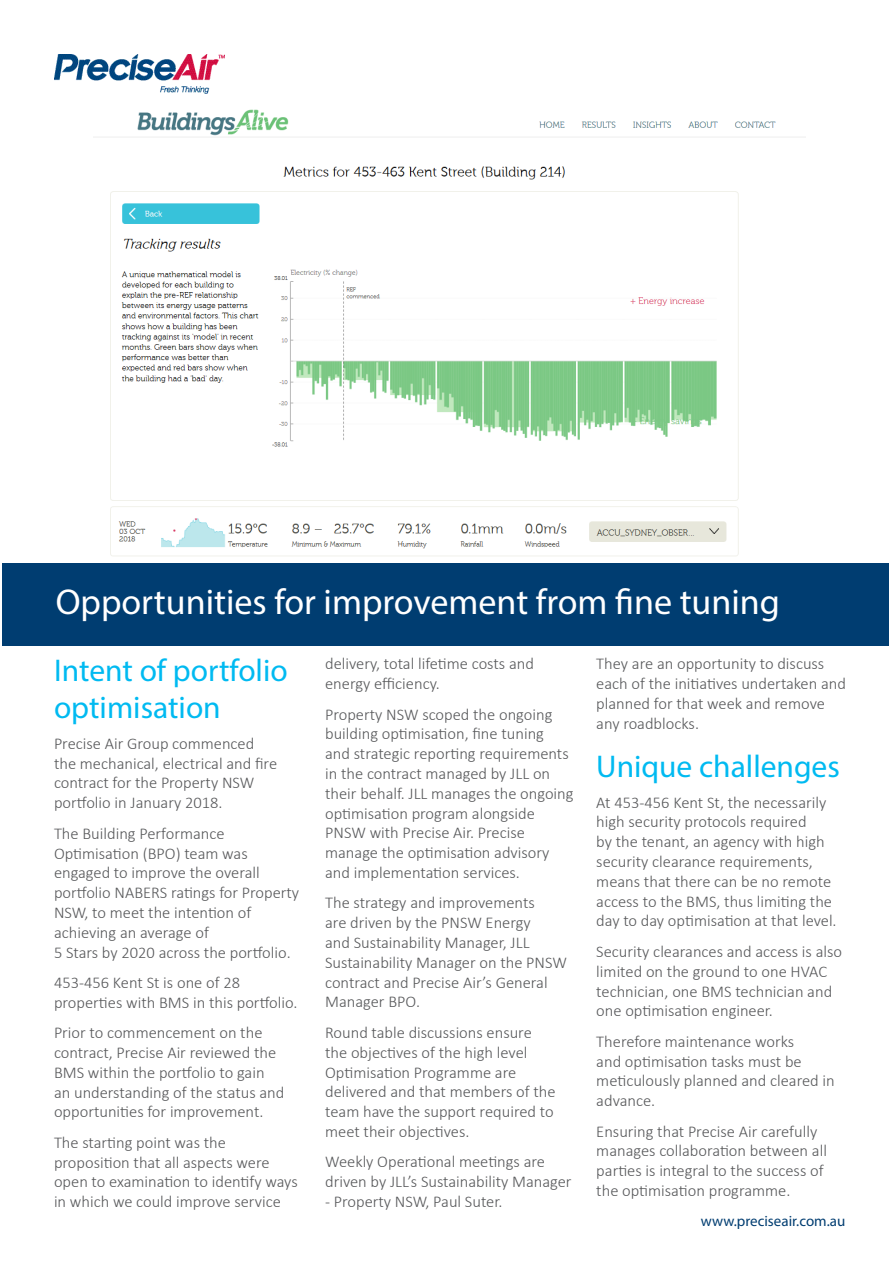
<style>
.page{position:relative;width:893px;height:1263px;background:#fff}
.page>*{position:absolute;margin:0;border:0;box-sizing:border-box;transform-origin:0 0}
.t1{font:36px "Myriad Pro";color:#fff}
.t2{font:31.5px/37.8px "Myriad Pro";color:#00baf1}
.t3{font:300 16.5px/19.8px "Calibri";color:#57585a}
.t4{font:15px "Myriad Pro";color:#003d71}
</style>
<div class="page">
<img style="left:110px;top:109px;width:666px;height:447px">
<img style="left:54px;top:55px;width:170px;height:39px">
<div style="left:2px;top:563px;width:887px;height:83px;background:#003d71"></div>
<p class="t1" style="left:56px;top:580px;width:726px">Opportunities for improvement from fine tuning</p>
<p class="t2" style="left:54px;top:651px;width:235px">Intent of portfolio optimisation</p>
<p class="t3" style="left:54px;top:733px;width:225px">Precise Air Group commenced the mechanical, electrical and fire contract for the Property NSW portfolio in January 2018.</p>
<p class="t3" style="left:54px;top:823px;width:247px">The Building Performance<br>Optimisation (BPO) team was engaged to improve the overall portfolio NABERS ratings for Property<br>NSW, to meet the intention of achieving an average of<br>5 Stars by 2020 across the portfolio.</p>
<p class="t3" style="left:54px;top:972px;width:245px">453-456 Kent St is one of 28 properties with BMS in this portfolio.</p>
<p class="t3" style="left:54px;top:1023px;width:232px">Prior to commencement on the contract, Precise Air reviewed the<br>BMS within the portfolio to gain an understanding of the status and opportunities for improvement.</p>
<p class="t3" style="left:54px;top:1132px;width:245px">The starting point was the proposition that all aspects were open to examination to identify ways in which we could improve service</p>
<p class="t3" style="left:325px;top:654px;width:210px">delivery, total lifetime costs and energy efficiency.</p>
<p class="t3" style="left:325px;top:704px;width:250px">Property NSW scoped the ongoing building optimisation, fine tuning<br>and strategic reporting requirements in the contract managed by JLL on their behalf. JLL manages the ongoing optimisation program alongside PNSW with Precise Air. Precise manage the optimisation advisory and implementation services.</p>
<p class="t3" style="left:325px;top:893px;width:243px">The strategy and improvements<br>are driven by the PNSW Energy<br>and Sustainability Manager, JLL<br>Sustainability Manager on the PNSW contract and Precise Air’s General<br>Manager BPO.</p>
<p class="t3" style="left:325px;top:1022px;width:232px">Round table discussions ensure the objectives of the high level<br>Optimisation Programme are delivered and that members of the team have the support required to meet their objectives.</p>
<p class="t3" style="left:325px;top:1152px;width:248px">Weekly Operational meetings are driven by JLL’s Sustainability Manager</p>
<p class="t3" style="left:325px;top:1191px;width:179px">- Property NSW, Paul Suter.</p>
<p class="t3" style="left:596px;top:654px;width:251px">They are an opportunity to discuss each of the initiatives undertaken and planned for that week and remove any roadblocks.</p>
<p class="t2" style="left:596px;top:747px;width:245px">Unique challenges</p>
<p class="t3" style="left:596px;top:792px;width:242px">At 453-456 Kent St, the necessarily high security protocols required<br>by the tenant, an agency with high security clearance requirements, means that there can be no remote access to the BMS, thus limiting the day to day optimisation at that level.</p>
<p class="t3" style="left:596px;top:941px;width:247px">Security clearances and access is also limited on the ground to one HVAC technician, one BMS technician and one optimisation engineer.</p>
<p class="t3" style="left:596px;top:1031px;width:240px">Therefore maintenance works<br>and optimisation tasks must be meticulously planned and cleared in advance.</p>
<p class="t3" style="left:596px;top:1121px;width:232px">Ensuring that Precise Air carefully manages collaboration between all parties is integral to the success of the optimisation programme.</p>
<p class="t4" style="left:701px;top:1211px;width:146px">www.preciseair.com.au</p>
</div>
